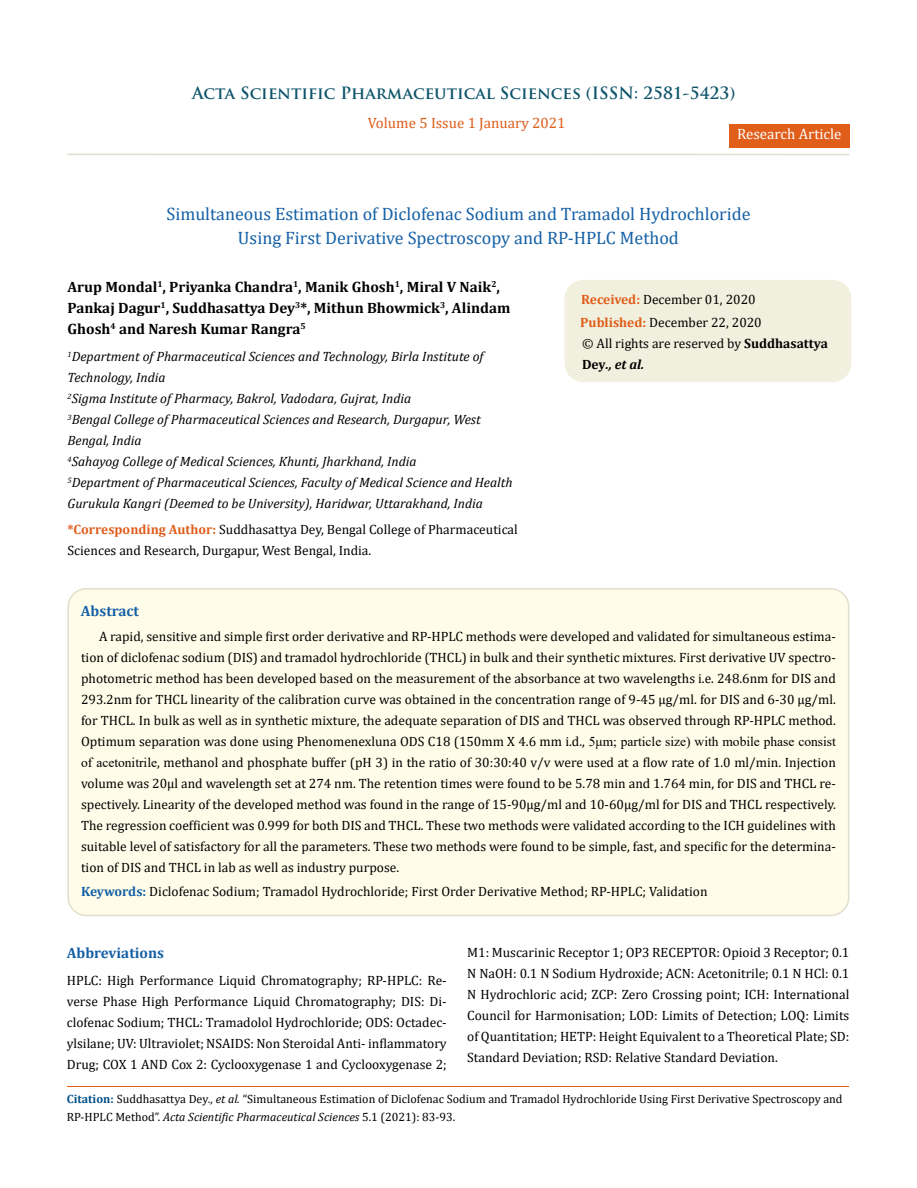
<style>
.page{position:relative;width:917px;height:1188px;background:#fff}
.page>*{position:absolute;margin:0;border:0;box-sizing:border-box;transform-origin:0 0}
.t1{font:18px/24px "Cambria";color:#1560a6;text-align:center}
.t2{font:700 16.5px "Trajan Pro";color:#0e546a}
.t3{font:700 15px/21px "Cambria";color:#000}
.t4{font:15px "Cambria";color:#e05d1a}
.t5{font:700 15px "Cambria";color:#1560a6}
.t6{font:15px "Cambria";color:#fff}
.t7{font:13.5px/21px "Cambria";color:#000}
.t8{font:italic 13.5px/21px "Cambria";color:#000}
.t9{font:12px/18px "Cambria";color:#000}
.s1{font-weight:700;color:#e05d1a}
.s2{font-weight:700}
.s3{font-weight:700;font-style:italic}
.s4{font-family:"Times New Roman"}
.s5{font-weight:700;color:#1560a6}
.s6{font-weight:700;color:#035089}
.s7{font-style:italic}
</style>
<div class="page">
<div style="left:729px;top:125px;width:120px;height:23px;background:#e05d1a"></div>
<div style="left:565px;top:281px;width:285px;height:100px;background:#f1f0de;border-radius:18px"></div>
<div style="left:564px;top:280px;width:287px;height:102px;border:2px solid #f1f0de;border-radius:18px"></div>
<div style="left:68px;top:589px;width:780px;height:326px;background:#fffde9;border-radius:18px"></div>
<div style="left:67px;top:588px;width:782px;height:328px;border:2px solid #e0dfcd;border-radius:18px"></div>
<hr style="left:67px;top:1087px;width:781px;height:1px;background:#e05d1a">
<hr style="left:67px;top:154px;width:782px;height:1px;background:#e0dfcd">
<p class="t2" style="left:192px;top:83px;width:545px">Acta Scientific Pharmaceutical Sciences (ISSN: 2581-5423)</p>
<p class="t4" style="left:368px;top:114px;width:199px">Volume 5 Issue 1 January 2021</p>
<p class="t6" style="left:737px;top:125px;width:106px">Research Article</p>
<h1 class="t1" style="left:166px;top:202px;width:585px">Simultaneous Estimation of Diclofenac Sodium and Tramadol Hydrochloride<br>Using First Derivative Spectroscopy and RP-HPLC Method</h1>
<p class="t3" style="left:67px;top:276px;width:444px">Arup Mondal<sup>1</sup>, Priyanka Chandra<sup>1</sup>, Manik Ghosh<sup>1</sup>, Miral V Naik<sup>2</sup>,<br>Pankaj Dagur<sup>1</sup>, Suddhasattya Dey<sup>3</sup>*, Mithun Bhowmick<sup>3</sup>, Alindam<br>Ghosh<sup>4</sup> and Naresh Kumar Rangra<sup>5</sup></p>
<p class="t8" style="left:67px;top:346px;width:446px"><sup>1</sup>Department of Pharmaceutical Sciences and Technology, Birla Institute of Technology, India<br><sup>2</sup>Sigma Institute of Pharmacy, Bakrol, Vadodara, Gujrat, India<br><sup>3</sup>Bengal College of Pharmaceutical Sciences and Research, Durgapur, West Bengal, India<br><sup>4</sup>Sahayog College of Medical Sciences, Khunti, Jharkhand, India<br><sup>5</sup>Department of Pharmaceutical Sciences, Faculty of Medical Science and Health Gurukula Kangri (Deemed to be University), Haridwar, Uttarakhand, India</p>
<p class="t7" style="left:67px;top:519px;width:452px"><span class="s1">*Corresponding Author:</span> Suddhasattya Dey, Bengal College of Pharmaceutical<br>Sciences and Research, Durgapur, West Bengal, India.</p>
<p class="t7" style="left:580px;top:288px;width:183px;line-height:23px"><span class="s1">Received:</span> December 01, 2020<br><span class="s1">Published:</span> December 22, 2020</p>
<p class="t7" style="left:582px;top:333px;width:247px">© All rights are reserved by <span class="s2">Suddhasattya<br>Dey</span><span class="s3">., et al.</span></p>
<p class="t5" style="left:81px;top:600px;width:60px">Abstract</p>
<p class="t7" style="left:81px;top:625px;width:756px;text-align:justify;text-indent:18px">A rapid, sensitive and simple first order derivative and RP-HPLC methods were developed and validated for simultaneous estima&shy;tion of diclofenac sodium (DIS) and tramadol hydrochloride (THCL) in bulk and their synthetic mixtures. First derivative UV spectro&shy;photometric method has been developed based on the measurement of the absorbance at two wavelengths i.e. 248.6nm for DIS and 293.2nm for THCL linearity of the calibration curve was obtained in the concentration range of 9-45 µg/ml. for DIS and 6-30 µg/ml. for THCL. In bulk as well as in synthetic mixture, the adequate separation of DIS and THCL was observed through RP-HPLC method.<br>Optimum separation was done using Phenomenexluna ODS C18 (150mm X 4.6 mm i.d., <span class="s4">5μm; particle size) with mobile phase consist of acetonitrile</span>, methanol and phosphate buffer (pH 3) in the ratio of 30:30:40 v/v were used at a flow rate of 1.0 ml/min. Injection volume was 20μl and wavelength set at 274 nm. The retention times were found to be 5.78 min and 1.764 min, for DIS and THCL re&shy;spectively. Linearity of the developed method was found in the range of 15-90μg/ml and 10-60μg/ml for DIS and THCL respectively.<br>The regression coefficient was 0.999 for both DIS and THCL. These two methods were validated according to the ICH guidelines with suitable level of satisfactory for all the parameters. These two methods were found to be simple, fast, and specific for the determina&shy;tion of DIS and THCL in lab as well as industry purpose.</p>
<p class="t7" style="left:81px;top:880px;width:628px"><span class="s5">Keywords:</span> Diclofenac Sodium; Tramadol Hydrochloride; First Order Derivative Method; RP-HPLC; Validation</p>
<p class="t7" style="left:467px;top:942px;width:384px;text-align:justify">M1: Muscarinic Receptor 1; OP3 RECEPTOR: Opioid 3 Receptor; 0.1<br>N NaOH: 0.1 N Sodium Hydroxide; ACN: Acetonitrile; 0.1 N HCl: 0.1<br>N Hydrochloric acid; ZCP: Zero Crossing point; ICH: International Council for Harmonisation; LOD: Limits of Detection; LOQ: Limits of Quantitation; HETP: Height Equivalent to a Theoretical Plate; SD:<br>Standard Deviation; RSD: Relative Standard Deviation.</p>
<p class="t9" style="left:67px;top:1090px;width:777px"><span class="s6">Citation:</span> Suddhasattya Dey<span class="s7">., et al.</span> “Simultaneous Estimation of Diclofenac Sodium and Tramadol Hydrochloride Using First Derivative Spectroscopy and<br>RP-HPLC Method”. <span class="s7">Acta Scientific Pharmaceutical Sciences</span> 5.1 (2021): 83-93.</p>
<p class="t5" style="left:67px;top:943px;width:99px">Abbreviations</p>
<p class="t7" style="left:67px;top:970px;width:381px;text-align:justify">HPLC: High Performance Liquid Chromatography; RP-HPLC: Re&shy;verse Phase High Performance Liquid Chromatography; DIS: Di&shy;clofenac Sodium; THCL: Tramadolol Hydrochloride; ODS: Octadec&shy;ylsilane; UV: Ultraviolet; NSAIDS: Non Steroidal Anti- inflammatory Drug; COX 1 AND Cox 2: Cyclooxygenase 1 and Cyclooxygenase 2;</p>
</div>
